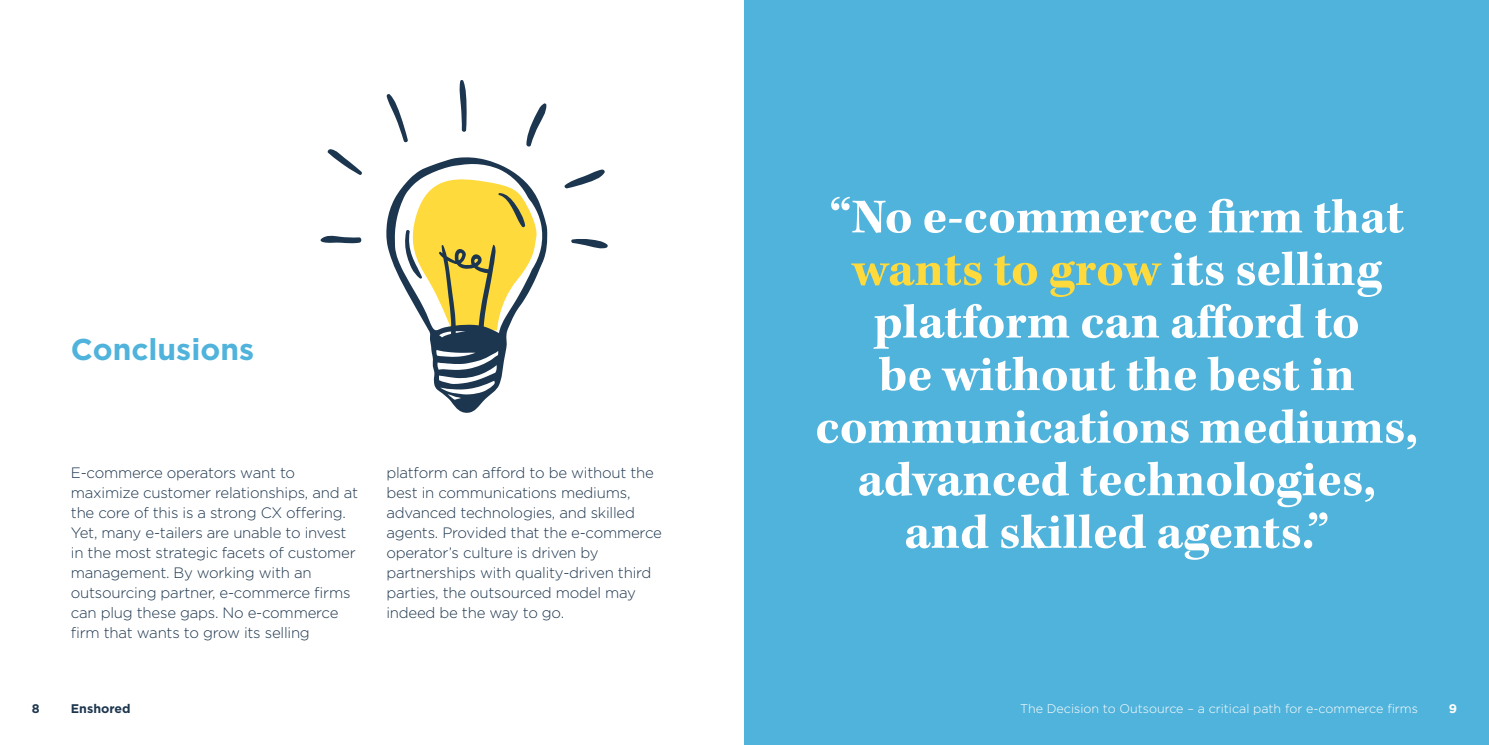
<style>
.page{position:relative;width:1489px;height:745px;background:#fff}
.page>*{position:absolute;margin:0;border:0;box-sizing:border-box;transform-origin:0 0}
.t1{font:700 50px/52.5px "Kepler Std";color:#fff;text-align:center}
.t2{font:700 30px "Gotham";color:#50b3db}
.t3{font:300 15px/20px "Gotham";letter-spacing:-.015em;color:#1d364e}
.t4{font:300 12.5px "Gotham";color:#fff}
.t5{font:700 12.5px "Gotham";color:#1d364e}
.t6{font:700 12.5px "Gotham";color:#fff}
.s1{color:#ffda3c}
</style>
<div class="page">
<div style="left:744px;top:0;width:744px;height:744px;background:#50b3db"></div>
<svg style="left:327px;top:149px;width:35px;height:26px"></svg>
<svg style="left:386px;top:94px;width:22px;height:49px"></svg>
<svg style="left:459px;top:80px;width:7px;height:52px"></svg>
<svg style="left:564px;top:169px;width:41px;height:19px"></svg>
<svg style="left:526px;top:103px;width:20px;height:44px"></svg>
<svg style="left:571px;top:239px;width:37px;height:10px"></svg>
<svg style="left:320px;top:235px;width:42px;height:8px"></svg>
<svg style="left:386px;top:157px;width:161px;height:256px"></svg>
<h2 class="t2" style="left:71px;top:329px;width:185px">Conclusions</h2>
<p class="t3" style="left:71px;top:462px;width:288px">E-commerce operators want to maximize customer relationships, and at the core of this is a strong CX offering.<br>Yet, many e-tailers are unable to invest in the most strategic facets of customer management. By working with an outsourcing partner, e-commerce firms can plug these gaps. No e-commerce firm that wants to grow its selling</p>
<p class="t3" style="left:386px;top:462px;width:277px">platform can afford to be without the best in communications mediums, advanced technologies, and skilled agents. Provided that the e-commerce operator’s culture is driven by partnerships with quality-driven third parties, the outsourced model may indeed be the way to go.</p>
<h1 class="t1" style="left:815px;top:192px;width:604px">“No e-commerce firm that <span class="s1">wants to grow</span> its selling platform can afford to<br>be without the best in communications mediums, advanced technologies, and skilled agents.”</h1>
<p class="t5" style="left:32px;top:699px;width:9px">8</p>
<p class="t5" style="left:71px;top:699px;width:61px">Enshored</p>
<p class="t4" style="left:1020px;top:700px;width:399px">The Decision to Outsource – a critical path for e-commerce firms</p>
<p class="t6" style="left:1448px;top:699px;width:10px">9</p>
</div>
